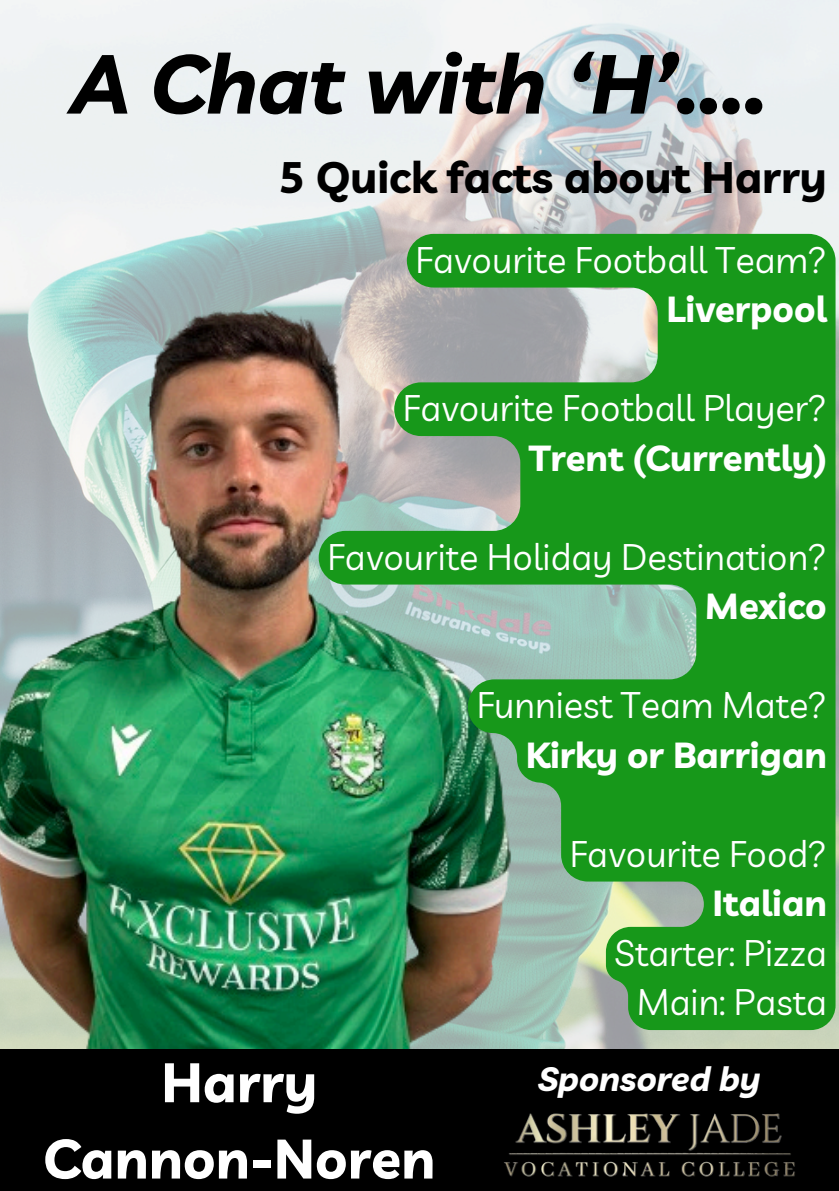
<style>
.page{position:relative;width:839px;height:1191px;background:#fff}
.page>*{position:absolute;margin:0;border:0;box-sizing:border-box;transform-origin:0 0}
.t1{font:italic 700 82.4px "Livvic";color:#000}
.t2{font:700 54.8px/76.4px "Livvic";color:#fff;text-align:center}
.t3{font:700 44px "Livvic";color:#000}
.t4{font:36.2px/49.6px "Livvic";color:#fff;text-align:right}
.t5{font:700 36.2px "Livvic";color:#fff}
.t6{font:italic 700 33.8px "Livvic";color:#fff}
.s1{font-weight:700}
</style>
<div class="page">
<img style="left:0;top:0;width:838px;height:1049px">
<img style="left:0;top:205px;width:609px;height:844px">
<div style="left:0;top:1049px;width:838px;height:142px;background:#000"></div>
<img style="left:504px;top:1113px;width:291px;height:64px">
<img style="left:319px;top:234px;width:516px;height:796px">
<p class="t1" style="left:72px;top:31px;width:697px">A Chat with ‘H’....</p>
<p class="t3" style="left:278px;top:149px;width:549px">5 Quick facts about Harry</p>
<h3 class="t4" style="left:415px;top:234px;width:413px">Favourite Football Team?<br><span class="s1">Liverpool</span></h3>
<p class="t4" style="left:403px;top:383px;width:425px">Favourite Football Player?</p>
<p class="t5" style="left:529px;top:434px;width:299px">Trent (Currently)</p>
<p class="t4" style="left:327px;top:531px;width:501px">Favourite Holiday Destination?</p>
<p class="t5" style="left:705px;top:583px;width:123px">Mexico</p>
<p class="t4" style="left:476px;top:680px;width:351px">Funniest Team Mate?</p>
<p class="t5" style="left:525px;top:731px;width:302px">Kirky or Barrigan</p>
<p class="t4" style="left:569px;top:828px;width:258px">Favourite Food?</p>
<p class="t5" style="left:712px;top:880px;width:116px">Italian</p>
<p class="t4" style="left:614px;top:927px;width:214px">Starter: Pizza</p>
<p class="t4" style="left:636px;top:977px;width:191px">Main: Pasta</p>
<h2 class="t2" style="left:43px;top:1043px;width:393px">Harry<br>Cannon-Noren</h2>
<h4 class="t6" style="left:538px;top:1057px;width:224px">Sponsored by</h4>
</div>
